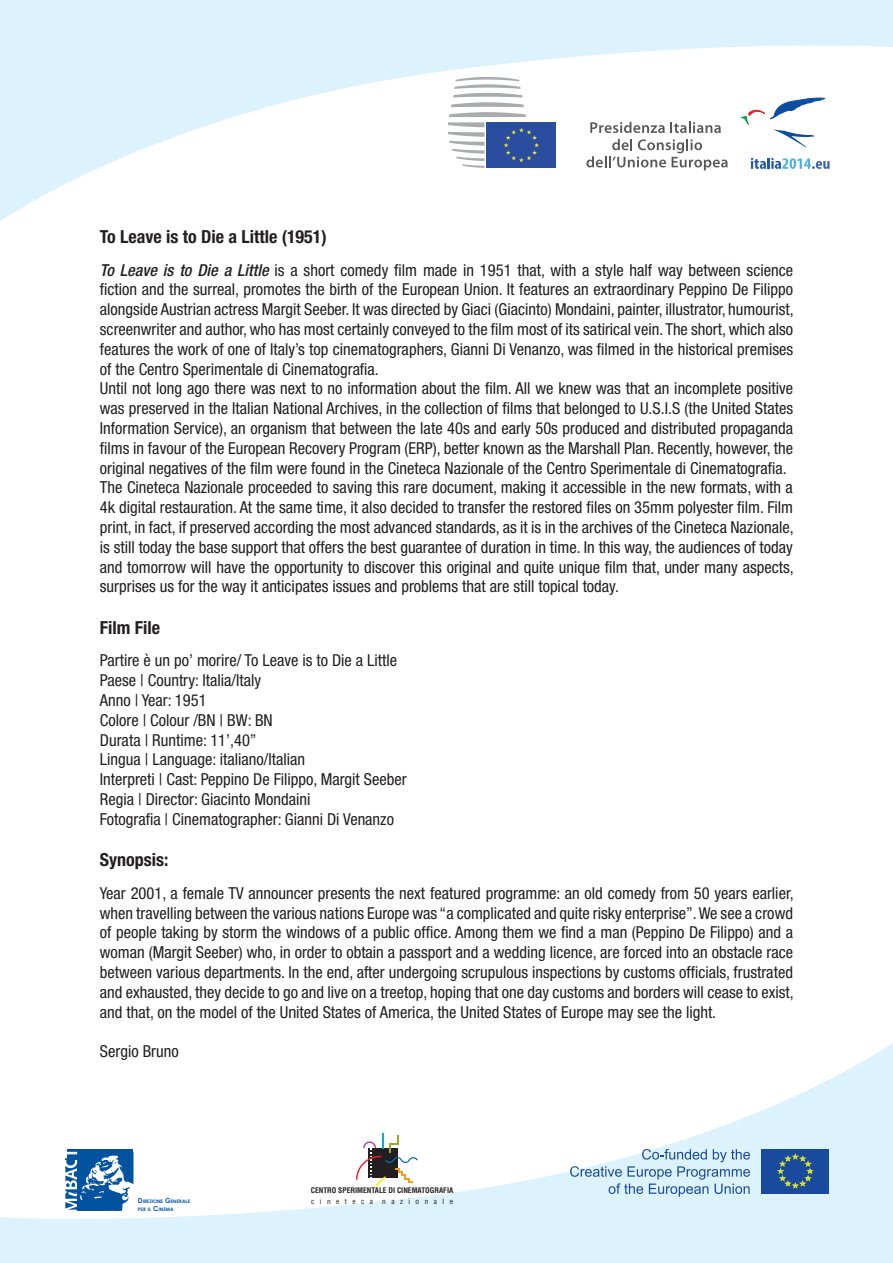
<style>
.page{position:relative;width:893px;height:1263px;background:#fff}
.page>*{position:absolute;margin:0;border:0;box-sizing:border-box;transform-origin:0 0}
.t1{font:700 condensed 18px "Helvetica Neue LT Pro";color:#231f20}
.t2{font:condensed 16.5px/19.8px "Helvetica Neue LT Pro";color:#231f20;text-align:justify}
.t3{font:16.05px "Arial";color:#fff;scale:1.04 1}
.t4{font:700 condensed 7.5px "Helvetica";color:#231f20}
.t5{font:condensed 7.35px "Helvetica";color:#231f20}
.t6{font:700 4.8px/8.2px "Century Gothic";color:#0153a0}
.s1{font-weight:500;font-style:italic}
.s2{font-size:6.9px}
</style>
<div class="page">
<svg style="left:0;top:0;width:893px;height:221px"></svg>
<svg style="left:0;top:1043px;width:893px;height:220px"></svg>
<svg style="left:590px;top:122px;width:131px;height:11px"></svg>
<svg style="left:586px;top:139px;width:142px;height:31px"></svg>
<svg style="left:739px;top:97px;width:86px;height:51px"></svg>
<div style="left:486px;top:122px;width:70px;height:46px;background:#2a4da0"></div>
<svg style="left:448px;top:77px;width:91px;height:91px"></svg>
<svg style="left:751px;top:158px;width:78px;height:11px"></svg>
<svg style="left:65px;top:1148px;width:68px;height:63px"></svg>
<svg style="left:570px;top:1149px;width:180px;height:48px;background:#c3daee"></svg>
<div style="left:762px;top:1149px;width:67px;height:45px;background:#1f4e9f"></div>
<svg style="left:777px;top:1154px;width:36px;height:34px"></svg>
<div style="left:292px;top:1112px;width:187px;height:103px;background:#fff"></div>
<svg style="left:297px;top:1186px;width:174px;height:29px"></svg>
<svg style="left:356px;top:1133px;width:62px;height:53px"></svg>
<p class="t1" style="left:100px;top:226px;width:228px">To Leave is to Die a Little (1951)</p>
<p class="t2" style="left:100px;top:260px;width:695px"><span class="s1">To Leave is to Die a Little</span> is a short comedy film made in 1951 that, with a style half way between science fiction and the surreal, promotes the birth of the European Union. It features an extraordinary Peppino De Filippo alongside Austrian actress Margit Seeber. It was directed by Giaci (Giacinto) Mondaini, painter, illustrator, humourist, screenwriter and author, who has most certainly conveyed to the film most of its satirical vein. The short, which also features the work of one of Italy’s top cinematographers, Gianni Di Venanzo, was filmed in the historical premises of the Centro Sperimentale di Cinematografia.</p>
<p class="t2" style="left:100px;top:378px;width:695px">Until not long ago there was next to no information about the film. All we knew was that an incomplete positive was preserved in the Italian National Archives, in the collection of films that belonged to U.S.I.S (the United States Information Service), an organism that between the late 40s and early 50s produced and distributed propaganda films in favour of the European Recovery Program (ERP), better known as the Marshall Plan. Recently, however, the original negatives of the film were found in the Cineteca Nazionale of the Centro Sperimentale di Cinematografia.</p>
<p class="t2" style="left:100px;top:477px;width:695px">The Cineteca Nazionale proceeded to saving this rare document, making it accessible in the new formats, with a 4k digital restauration. At the same time, it also decided to transfer the restored files on 35mm polyester film. Film print, in fact, if preserved according the most advanced standards, as it is in the archives of the Cineteca Nazionale, is still today the base support that offers the best guarantee of duration in time. In this way, the audiences of today and tomorrow will have the opportunity to discover this original and quite unique film that, under many aspects, surprises us for the way it anticipates issues and problems that are still topical today.</p>
<p class="t1" style="left:100px;top:616px;width:62px">Film File</p>
<p class="t2" style="left:100px;top:650px;width:299px">Partire è un po’ morire/ To Leave is to Die a Little</p>
<p class="t2" style="left:100px;top:670px;width:163px">Paese | Country: Italia/Italy</p>
<p class="t2" style="left:100px;top:690px;width:108px">Anno | Year: 1951</p>
<p class="t2" style="left:100px;top:710px;width:174px">Colore | Colour /BN | BW: BN</p>
<p class="t2" style="left:100px;top:730px;width:158px">Durata | Runtime: 11’,40”</p>
<p class="t2" style="left:100px;top:749px;width:207px">Lingua | Language: italiano/Italian</p>
<p class="t2" style="left:100px;top:769px;width:308px">Interpreti | Cast: Peppino De Filippo, Margit Seeber</p>
<p class="t2" style="left:100px;top:789px;width:212px">Regia | Director: Giacinto Mondaini</p>
<p class="t2" style="left:100px;top:809px;width:296px">Fotografia | Cinematographer: Gianni Di Venanzo</p>
<p class="t1" style="left:100px;top:849px;width:70px">Synopsis:</p>
<p class="t2" style="left:100px;top:883px;width:695px">Year 2001, a female TV announcer presents the next featured programme: an old comedy from 50 years earlier, when travelling between the various nations Europe was “a complicated and quite risky enterprise”. We see a crowd of people taking by storm the windows of a public office. Among them we find a man (Peppino De Filippo) and a woman (Margit Seeber) who, in order to obtain a passport and a wedding licence, are forced into an obstacle race between various departments. In the end, after undergoing scrupulous inspections by customs officials, frustrated and exhausted, they decide to go and live on a treetop, hoping that one day customs and borders will cease to exist, and that, on the model of the United States of America, the United States of Europe may see the light.</p>
<p class="t2" style="left:100px;top:1041px;width:80px">Sergio Bruno</p>
<p class="t3" style="left:60px;top:1158px;width:11px;rotate:-90deg">T</p>
<p class="t6" style="left:138px;top:1197px;width:54px"><span class="s2">D</span>IREZIONE <span class="s2">G</span>ENERALE<br>PER IL <span class="s2">C</span>INEMA</p>
<p class="t4" style="left:311px;top:1185px;width:144px">CENTRO SPERIMENTALE DI CINEMATOGRAFIA</p>
<p class="t5" style="left:311px;top:1197px;width:63px">c i n e t e c a</p>
<p class="t5" style="left:382px;top:1197px;width:72px">n a z i o n a l e</p>
</div>
